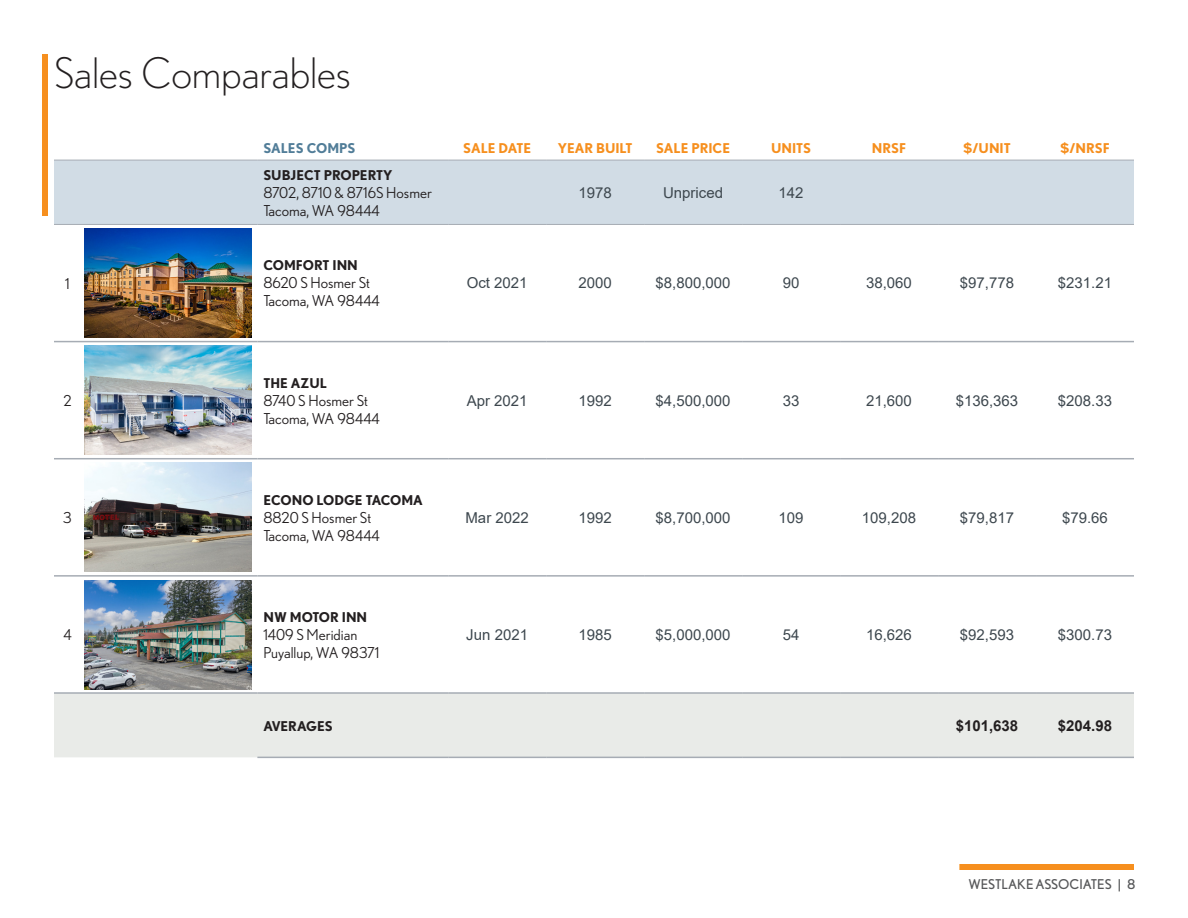
<style>
.page{position:relative;width:1188px;height:918px;background:#fff}
.page>*{position:absolute;margin:0;border:0;box-sizing:border-box;transform-origin:0 0}
.t1{font:300 42px "Nobel";color:#231f20}
.t2{font:15px "Arial";color:#3d474e}
.t3{font:15px "Nobel";color:#231f20}
.t4{font:700 15px "Arial";color:#231f20}
.t5{font:700 13.5px "Nobel";color:#231f20}
.t6{font:700 13.5px "Nobel";color:#f68f1e}
.t7{font:13.5px "Nobel";color:#57585a}
.t8{font:700 13.5px "Nobel";color:#517d98}
</style>
<div class="page">
<div style="left:42px;top:54px;width:6px;height:162px;background:#f68f1e"></div>
<div style="left:959px;top:864px;width:175px;height:6px;background:#f68f1e"></div>
<div style="left:54px;top:161px;width:1080px;height:63px;background:#d1dce5"></div>
<div style="left:54px;top:694px;width:1080px;height:63px;background:#e9ebe8"></div>
<svg style="left:54px;top:341px;width:27px;height:1px"></svg>
<hr style="left:81px;top:341px;width:176px;height:1px;background:#a6acb4">
<hr style="left:257px;top:341px;width:191px;height:1px;background:#a6acb4">
<hr style="left:448px;top:341px;width:98px;height:1px;background:#a6acb4">
<hr style="left:546px;top:341px;width:98px;height:1px;background:#a6acb4">
<hr style="left:644px;top:341px;width:98px;height:1px;background:#a6acb4">
<hr style="left:742px;top:341px;width:98px;height:1px;background:#a6acb4">
<hr style="left:840px;top:341px;width:98px;height:1px;background:#a6acb4">
<hr style="left:938px;top:341px;width:98px;height:1px;background:#a6acb4">
<hr style="left:1036px;top:341px;width:98px;height:1px;background:#a6acb4">
<svg style="left:54px;top:458px;width:27px;height:1px"></svg>
<hr style="left:81px;top:458px;width:176px;height:1px;background:#a6acb4">
<hr style="left:257px;top:458px;width:191px;height:1px;background:#a6acb4">
<hr style="left:448px;top:458px;width:98px;height:1px;background:#a6acb4">
<hr style="left:546px;top:458px;width:98px;height:1px;background:#a6acb4">
<hr style="left:644px;top:458px;width:98px;height:1px;background:#a6acb4">
<hr style="left:742px;top:458px;width:98px;height:1px;background:#a6acb4">
<hr style="left:840px;top:458px;width:98px;height:1px;background:#a6acb4">
<hr style="left:938px;top:458px;width:98px;height:1px;background:#a6acb4">
<hr style="left:1036px;top:458px;width:98px;height:1px;background:#a6acb4">
<hr style="left:54px;top:575px;width:27px;height:2px;background:#a6acb4">
<hr style="left:81px;top:575px;width:176px;height:2px;background:#a6acb4">
<hr style="left:257px;top:575px;width:191px;height:2px;background:#a6acb4">
<hr style="left:448px;top:575px;width:98px;height:2px;background:#a6acb4">
<hr style="left:546px;top:575px;width:98px;height:2px;background:#a6acb4">
<hr style="left:644px;top:575px;width:98px;height:2px;background:#a6acb4">
<hr style="left:742px;top:575px;width:98px;height:2px;background:#a6acb4">
<hr style="left:840px;top:575px;width:98px;height:2px;background:#a6acb4">
<hr style="left:938px;top:575px;width:98px;height:2px;background:#a6acb4">
<hr style="left:1036px;top:575px;width:98px;height:2px;background:#a6acb4">
<hr style="left:54px;top:692px;width:27px;height:2px;background:#a6acb4">
<hr style="left:81px;top:692px;width:176px;height:2px;background:#a6acb4">
<hr style="left:257px;top:692px;width:191px;height:2px;background:#a6acb4">
<hr style="left:448px;top:692px;width:98px;height:2px;background:#a6acb4">
<hr style="left:546px;top:692px;width:98px;height:2px;background:#a6acb4">
<hr style="left:644px;top:692px;width:98px;height:2px;background:#a6acb4">
<hr style="left:742px;top:692px;width:98px;height:2px;background:#a6acb4">
<hr style="left:840px;top:692px;width:98px;height:2px;background:#a6acb4">
<hr style="left:938px;top:692px;width:98px;height:2px;background:#a6acb4">
<hr style="left:1036px;top:692px;width:98px;height:2px;background:#a6acb4">
<hr style="left:257px;top:757px;width:191px;height:1px;background:#a6acb4">
<hr style="left:448px;top:757px;width:98px;height:1px;background:#a6acb4">
<hr style="left:546px;top:757px;width:98px;height:1px;background:#a6acb4">
<hr style="left:644px;top:757px;width:98px;height:1px;background:#a6acb4">
<hr style="left:742px;top:757px;width:98px;height:1px;background:#a6acb4">
<hr style="left:840px;top:757px;width:98px;height:1px;background:#a6acb4">
<hr style="left:938px;top:757px;width:98px;height:1px;background:#a6acb4">
<hr style="left:1036px;top:757px;width:98px;height:1px;background:#a6acb4">
<hr style="left:448px;top:160px;width:98px;height:1px;background:#a6acb4">
<hr style="left:546px;top:160px;width:98px;height:1px;background:#a6acb4">
<hr style="left:644px;top:160px;width:98px;height:1px;background:#a6acb4">
<hr style="left:742px;top:160px;width:98px;height:1px;background:#a6acb4">
<hr style="left:840px;top:160px;width:98px;height:1px;background:#a6acb4">
<hr style="left:938px;top:160px;width:98px;height:1px;background:#a6acb4">
<hr style="left:1036px;top:160px;width:98px;height:1px;background:#a6acb4">
<hr style="left:448px;top:224px;width:98px;height:1px;background:#a6acb4">
<hr style="left:546px;top:224px;width:98px;height:1px;background:#a6acb4">
<hr style="left:644px;top:224px;width:98px;height:1px;background:#a6acb4">
<hr style="left:742px;top:224px;width:98px;height:1px;background:#a6acb4">
<hr style="left:840px;top:224px;width:98px;height:1px;background:#a6acb4">
<hr style="left:938px;top:224px;width:98px;height:1px;background:#a6acb4">
<hr style="left:1036px;top:224px;width:98px;height:1px;background:#a6acb4">
<svg style="left:54px;top:160px;width:27px;height:1px"></svg>
<hr style="left:81px;top:160px;width:176px;height:1px;background:#a6acb4">
<hr style="left:257px;top:160px;width:191px;height:1px;background:#a6acb4">
<svg style="left:54px;top:224px;width:27px;height:1px"></svg>
<hr style="left:81px;top:224px;width:176px;height:1px;background:#a6acb4">
<hr style="left:257px;top:224px;width:191px;height:1px;background:#a6acb4">
<img style="left:85px;top:228px;width:167px;height:110px">
<img style="left:85px;top:345px;width:167px;height:109px">
<img style="left:85px;top:462px;width:167px;height:110px">
<img style="left:85px;top:581px;width:167px;height:109px">
<p class="t1" style="left:54px;top:49px;width:298px">Sales Comparables</p>
<p class="t8" style="left:263px;top:140px;width:94px">SALES COMPS</p>
<p class="t6" style="left:463px;top:140px;width:69px">SALE DATE</p>
<p class="t6" style="left:558px;top:140px;width:76px">YEAR BUILT</p>
<p class="t6" style="left:656px;top:140px;width:75px">SALE PRICE</p>
<p class="t6" style="left:771px;top:140px;width:42px">UNITS</p>
<p class="t6" style="left:872px;top:140px;width:36px">NRSF</p>
<p class="t6" style="left:963px;top:140px;width:49px">$/UNIT</p>
<p class="t6" style="left:1060px;top:140px;width:51px">$/NRSF</p>
<p class="t5" style="left:263px;top:167px;width:131px">SUBJECT PROPERTY</p>
<p class="t3" style="left:263px;top:184px;width:170px">8702, 8710 &amp; 8716S Hosmer</p>
<p class="t3" style="left:263px;top:202px;width:118px">Tacoma, WA 98444</p>
<p class="t2" style="left:578px;top:182px;width:35px">1978</p>
<p class="t2" style="left:663px;top:182px;width:62px">Unpriced</p>
<p class="t2" style="left:779px;top:182px;width:27px">142</p>
<p class="t3" style="left:65px;top:275px;width:6px">1</p>
<p class="t5" style="left:263px;top:257px;width:96px">COMFORT INN</p>
<p class="t3" style="left:263px;top:274px;width:108px">8620 S Hosmer St</p>
<p class="t3" style="left:263px;top:292px;width:118px">Tacoma, WA 98444</p>
<p class="t2" style="left:467px;top:273px;width:62px">Oct 2021</p>
<p class="t2" style="left:578px;top:273px;width:35px">2000</p>
<p class="t2" style="left:656px;top:273px;width:77px">$8,800,000</p>
<p class="t2" style="left:783px;top:273px;width:18px">90</p>
<p class="t2" style="left:866px;top:273px;width:47px">38,060</p>
<p class="t2" style="left:960px;top:273px;width:56px">$97,778</p>
<p class="t2" style="left:1058px;top:273px;width:56px">$231.21</p>
<p class="t3" style="left:63px;top:392px;width:10px">2</p>
<p class="t5" style="left:263px;top:375px;width:65px">THE AZUL</p>
<p class="t3" style="left:263px;top:392px;width:106px">8740 S Hosmer St</p>
<p class="t3" style="left:263px;top:410px;width:118px">Tacoma, WA 98444</p>
<p class="t2" style="left:467px;top:390px;width:62px">Apr 2021</p>
<p class="t2" style="left:578px;top:390px;width:35px">1992</p>
<p class="t2" style="left:656px;top:390px;width:77px">$4,500,000</p>
<p class="t2" style="left:783px;top:390px;width:18px">33</p>
<p class="t2" style="left:866px;top:390px;width:47px">21,600</p>
<p class="t2" style="left:956px;top:390px;width:64px">$136,363</p>
<p class="t2" style="left:1058px;top:390px;width:56px">$208.33</p>
<p class="t3" style="left:63px;top:509px;width:10px">3</p>
<p class="t5" style="left:263px;top:492px;width:161px">ECONO LODGE TACOMA</p>
<p class="t3" style="left:263px;top:509px;width:109px">8820 S Hosmer St</p>
<p class="t3" style="left:263px;top:527px;width:118px">Tacoma, WA 98444</p>
<p class="t2" style="left:466px;top:507px;width:65px">Mar 2022</p>
<p class="t2" style="left:578px;top:507px;width:35px">1992</p>
<p class="t2" style="left:656px;top:507px;width:77px">$8,700,000</p>
<p class="t2" style="left:779px;top:507px;width:27px">109</p>
<p class="t2" style="left:862px;top:507px;width:56px">109,208</p>
<p class="t2" style="left:960px;top:507px;width:56px">$79,817</p>
<p class="t2" style="left:1062px;top:507px;width:47px">$79.66</p>
<p class="t3" style="left:63px;top:627px;width:10px">4</p>
<p class="t5" style="left:263px;top:609px;width:105px">NW MOTOR INN</p>
<p class="t3" style="left:263px;top:626px;width:95px">1409 S Meridian</p>
<p class="t3" style="left:263px;top:644px;width:117px">Puyallup, WA 98371</p>
<p class="t2" style="left:466px;top:624px;width:63px">Jun 2021</p>
<p class="t2" style="left:578px;top:624px;width:35px">1985</p>
<p class="t2" style="left:656px;top:624px;width:77px">$5,000,000</p>
<p class="t2" style="left:783px;top:624px;width:18px">54</p>
<p class="t2" style="left:866px;top:624px;width:47px">16,626</p>
<p class="t2" style="left:960px;top:624px;width:56px">$92,593</p>
<p class="t2" style="left:1058px;top:624px;width:56px">$300.73</p>
<p class="t5" style="left:263px;top:718px;width:71px">AVERAGES</p>
<p class="t4" style="left:956px;top:715px;width:64px">$101,638</p>
<p class="t4" style="left:1058px;top:715px;width:56px">$204.98</p>
<p class="t7" style="left:968px;top:877px;width:169px">WESTLAKE ASSOCIATES | 8</p>
</div>
